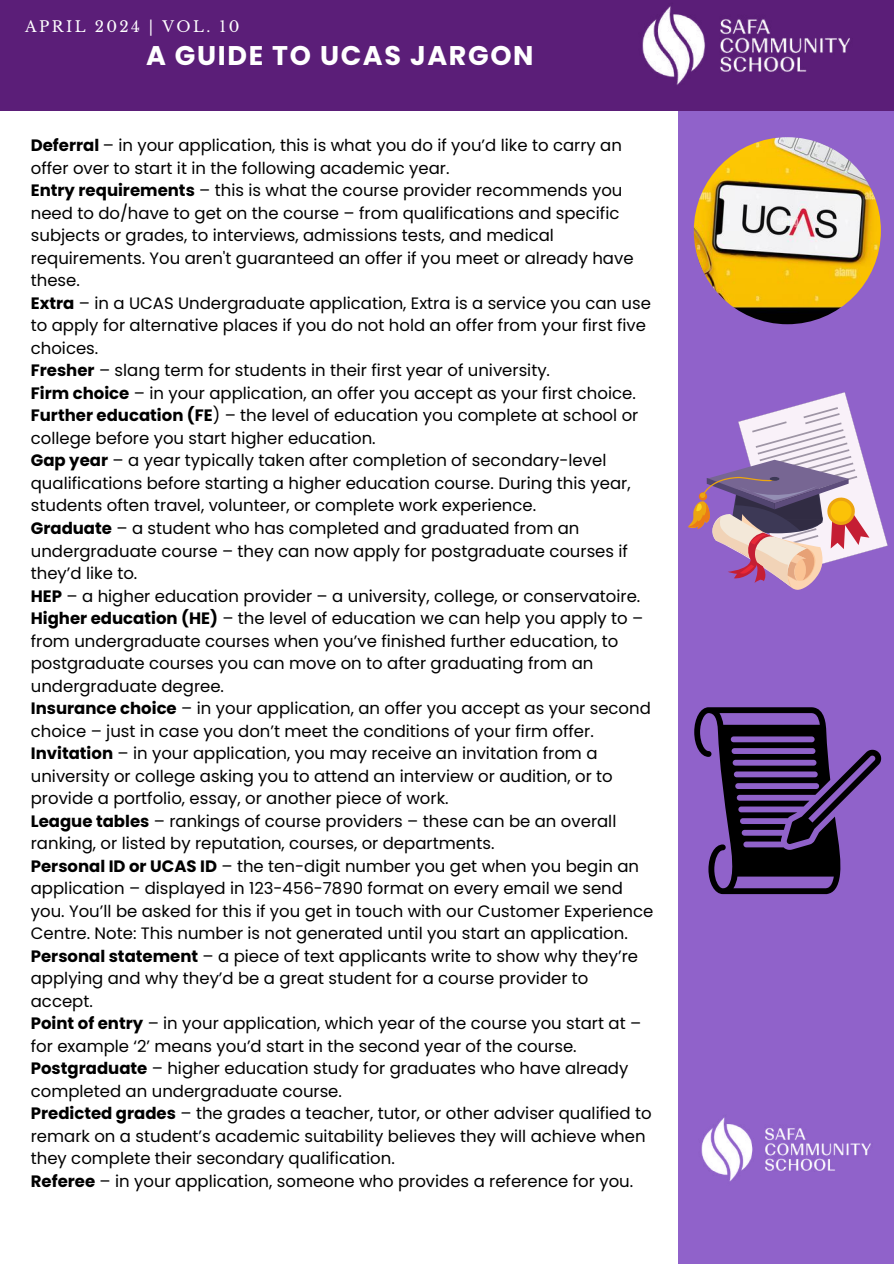
<style>
.page{position:relative;width:894px;height:1264px;background:#fff}
.page>*{position:absolute;margin:0;border:0;box-sizing:border-box;transform-origin:0 0}
.t1{font:700 27px "Poppins";letter-spacing:.06em;color:#fff}
.t2{font:16.5px/22.5px "Poppins";color:#000}
.t3{font:15px "Libre Baskerville";letter-spacing:.16em;color:#fff}
.s1{font-weight:700}
</style>
<div class="page">
<div style="left:678px;top:45px;width:215px;height:1218px;background:#9062ca"></div>
<div style="left:0;top:0;width:893px;height:110px;background:#5b1e78"></div>
<img style="left:642px;top:6px;width:208px;height:79px">
<img style="left:701px;top:1117px;width:170px;height:64px">
<img style="left:693px;top:137px;width:187px;height:187px;border-radius:50%">
<svg style="left:688px;top:392px;width:199px;height:198px"></svg>
<svg style="left:694px;top:707px;width:186px;height:187px"></svg>
<p class="t3" style="left:25px;top:17px;width:216px">APRIL 2024 | VOL. 10</p>
<h1 class="t1" style="left:146px;top:37px;width:389px">A GUIDE TO UCAS JARGON</h1>
<p class="t2" style="left:31px;top:134px;width:623px"><span class="s1">Deferral</span> – in your application, this is what you do if you’d like to carry an offer over to start it in the following academic year.<br><span class="s1">Entry requirements</span> – this is what the course provider recommends you need to do/have to get on the course – from qualifications and specific subjects or grades, to interviews, admissions tests, and medical requirements. You aren't guaranteed an offer if you meet or already have these.<br><span class="s1">Extra</span> – in a UCAS Undergraduate application, Extra is a service you can use to apply for alternative places if you do not hold an offer from your first five choices.<br><span class="s1">Fresher</span> – slang term for students in their first year of university.<br><span class="s1">Firm choice</span> – in your application, an offer you accept as your first choice.<br><span class="s1">Further education (FE</span>) – the level of education you complete at school or college before you start higher education.<br><span class="s1">Gap year</span> – a year typically taken after completion of secondary-level qualifications before starting a higher education course. During this year, students often travel, volunteer, or complete work experience.<br><span class="s1">Graduate</span> – a student who has completed and graduated from an undergraduate course – they can now apply for postgraduate courses if they’d like to.<br><span class="s1">HEP</span> – a higher education provider – a university, college, or conservatoire.<br><span class="s1">Higher education (HE)</span> – the level of education we can help you apply to – from undergraduate courses when you’ve finished further education, to postgraduate courses you can move on to after graduating from an undergraduate degree.<br><span class="s1">Insurance choice</span> – in your application, an offer you accept as your second choice – just in case you don’t meet the conditions of your firm offer.<br><span class="s1">Invitation</span> – in your application, you may receive an invitation from a university or college asking you to attend an interview or audition, or to provide a portfolio, essay, or another piece of work.<br><span class="s1">League tables</span> – rankings of course providers – these can be an overall ranking, or listed by reputation, courses, or departments.<br><span class="s1">Personal ID or UCAS ID</span> – the ten-digit number you get when you begin an application – displayed in 123-456-7890 format on every email we send you. You’ll be asked for this if you get in touch with our Customer Experience Centre. Note: This number is not generated until you start an application.<br><span class="s1">Personal statement</span> – a piece of text applicants write to show why they’re applying and why they’d be a great student for a course provider to accept.<br><span class="s1">Point of entry</span> – in your application, which year of the course you start at – for example ‘2’ means you’d start in the second year of the course.<br><span class="s1">Postgraduate</span> – higher education study for graduates who have already completed an undergraduate course.<br><span class="s1">Predicted grades</span> – the grades a teacher, tutor, or other adviser qualified to remark on a student’s academic suitability believes they will achieve when they complete their secondary qualification.<br><span class="s1">Referee</span> – in your application, someone who provides a reference for you.</p>
</div>
